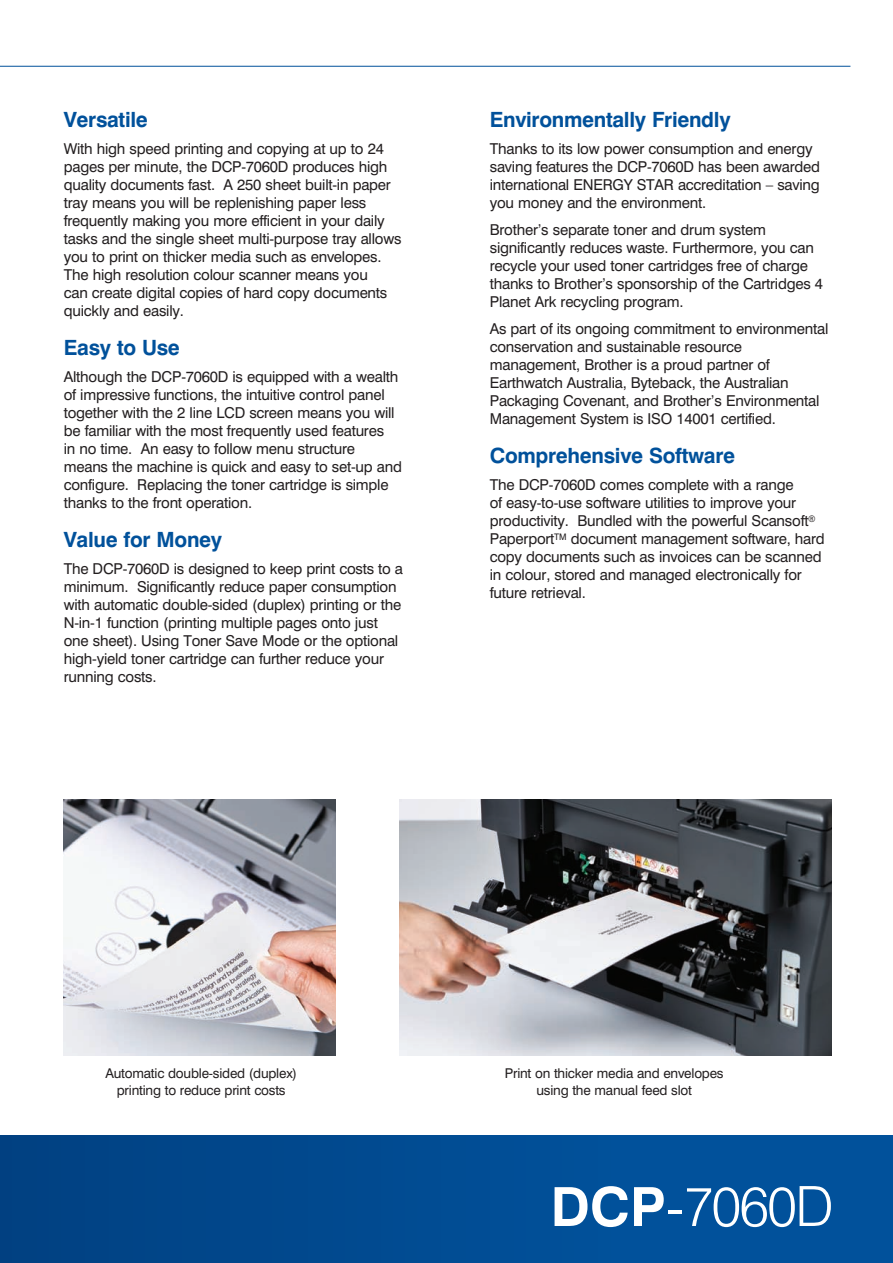
<style>
.page{position:relative;width:893px;height:1263px;background:#fff}
.page>*{position:absolute;margin:0;border:0;box-sizing:border-box;transform-origin:0 0}
.t1{font:300 55.5px "Swiss 721 BT";letter-spacing:-.03em;color:#fff}
.t2{font:700 21px "Swiss 721 BT";letter-spacing:-.015em;color:#01519b}
.t3{font:15px/18px "Swiss 721 BT";letter-spacing:-.015em;color:#231f20}
.t4{font:13.5px/16.5px "Swiss 721 BT";letter-spacing:-.015em;color:#231f20;text-align:center}
.s1{font-weight:700;font-size:54px}
.s2{font-size:54px}
</style>
<div class="page">
<div style="left:0;top:1135px;width:634px;height:128px;background:#01498e"></div>
<div style="left:633px;top:1135px;width:260px;height:128px;background:#01519b"></div>
<img style="left:400px;top:800px;width:432px;height:255px">
<img style="left:64px;top:800px;width:272px;height:255px">
<hr style="left:0;top:66px;width:850px;height:1px;background:#01519b">
<p class="t2" style="left:64px;top:107px;width:86px">Versatile</p>
<p class="t3" style="left:64px;top:140px;width:339px">With high speed printing and copying at up to 24 pages per minute, the DCP-7060D produces high quality documents fast. A 250 sheet built-in paper tray means you will be replenishing paper less frequently making you more efficient in your daily tasks and the single sheet multi-purpose tray allows you to print on thicker media such as envelopes.<br>The high resolution colour scanner means you<br>can create digital copies of hard copy documents quickly and easily.</p>
<p class="t2" style="left:64px;top:335px;width:118px">Easy to Use</p>
<p class="t3" style="left:64px;top:368px;width:340px">Although the DCP-7060D is equipped with a wealth of impressive functions, the intuitive control panel together with the 2 line LCD screen means you will be familiar with the most frequently used features<br>in no time. An easy to follow menu structure means the machine is quick and easy to set-up and configure. Replacing the toner cartridge is simple thanks to the front operation.</p>
<p class="t2" style="left:64px;top:527px;width:160px">Value for Money</p>
<p class="t3" style="left:64px;top:559px;width:341px">The DCP-7060D is designed to keep print costs to a minimum. Significantly reduce paper consumption with automatic double-sided (duplex) printing or the N-in-1 function (printing multiple pages onto just one sheet). Using Toner Save Mode or the optional high-yield toner cartridge can further reduce your running costs.</p>
<p class="t2" style="left:490px;top:107px;width:242px">Environmentally Friendly</p>
<p class="t3" style="left:490px;top:140px;width:332px">Thanks to its low power consumption and energy saving features the DCP-7060D has been awarded international ENERGY STAR accreditation – saving you money and the environment.</p>
<p class="t3" style="left:490px;top:221px;width:335px">Brother’s separate toner and drum system significantly reduces waste. Furthermore, you can recycle your used toner cartridges free of charge thanks to Brother’s sponsorship of the Cartridges 4<br>Planet Ark recycling program.</p>
<p class="t3" style="left:490px;top:320px;width:340px">As part of its ongoing commitment to environmental conservation and sustainable resource management, Brother is a proud partner of Earthwatch Australia, Byteback, the Australian Packaging Covenant, and Brother’s Environmental Management System is ISO 14001 certified.</p>
<p class="t2" style="left:490px;top:443px;width:247px">Comprehensive Software</p>
<p class="t3" style="left:490px;top:476px;width:337px">The DCP-7060D comes complete with a range<br>of easy-to-use software utilities to improve your productivity. Bundled with the powerful Scansoft<sup>® </sup>Paperport<sup>TM</sup> document management software, hard copy documents such as invoices can be scanned in colour, stored and managed electronically for future retrieval.</p>
<p class="t4" style="left:105px;top:1065px;width:193px">Automatic double-sided (duplex) printing to reduce print costs</p>
<p class="t4" style="left:505px;top:1065px;width:220px">Print on thicker media and envelopes using the manual feed slot</p>
<p class="t1" style="left:551px;top:1172px;width:285px"><span class="s1">DCP</span><span class="s2">-</span>7060D</p>
</div>
